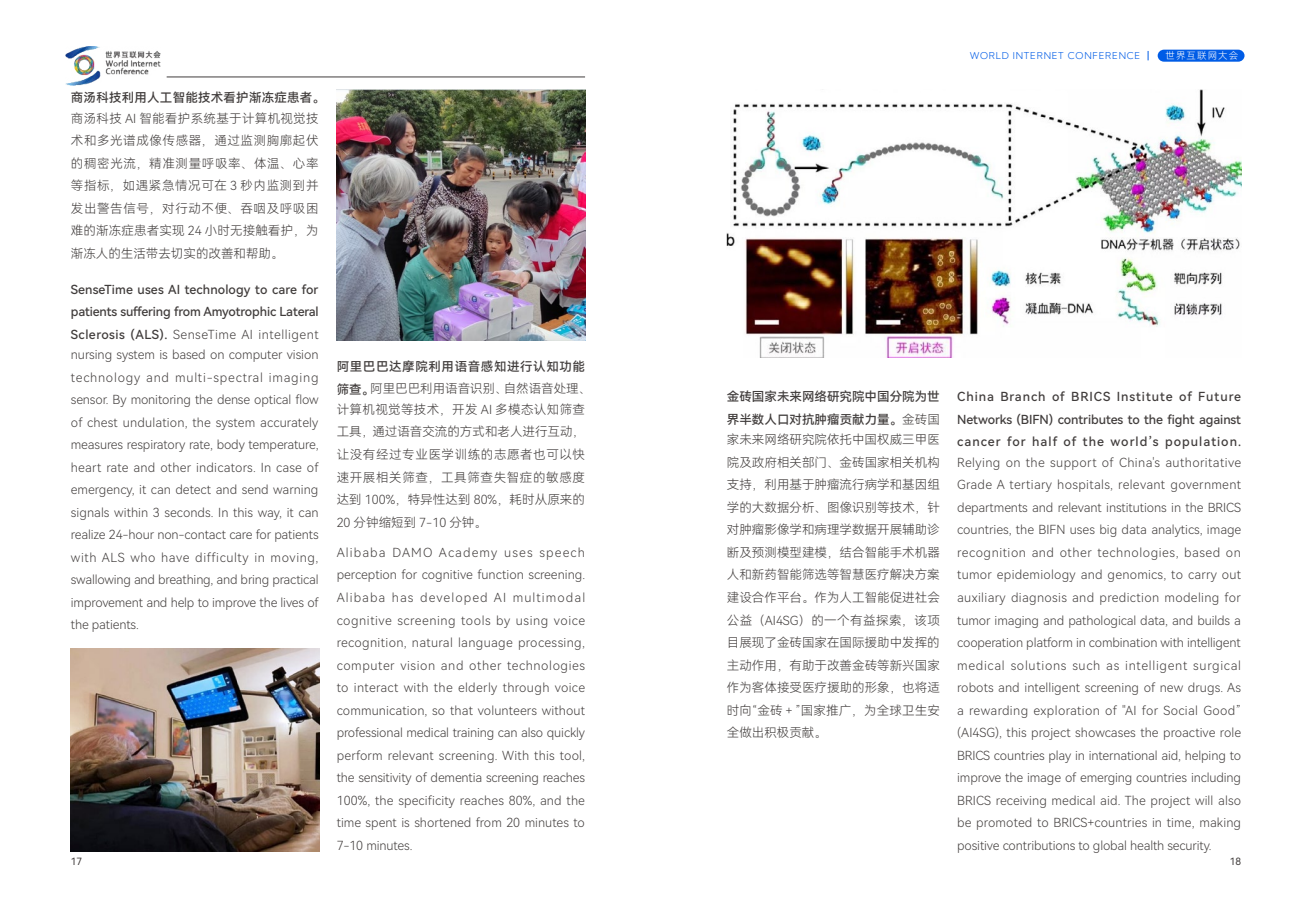
<style>
.page{position:relative;width:1312px;height:922px;background:#fff}
.page>*{position:absolute;margin:0;border:0;box-sizing:border-box;transform-origin:0 0}
.t1{font:12.5px/22.5px "Harmony OS Sans SC Light";color:#413d3c;text-align:justify}
.t2{font:12.5px/22.5px "Harmony OS Sans SC Medium";letter-spacing:.01em;color:#413d3c}
.t3{font:12.5px/22.5px "Harmony OS Sans SC Medium";letter-spacing:-.01em;color:#413d3c}
.t4{font:12.5px "Harmony OS Sans SC Medium";letter-spacing:.05em;color:#413d3c}
.t5{font:10px "Harmony OS Sans SC";color:#413d3c}
.t6{font:300 9.38px "Kumbh Sans";letter-spacing:.08em;color:#005ce6}
.t7{font:9.38px "Harmony OS Sans SC Light";letter-spacing:.12em;color:#fff}
.s1{font-family:"Harmony OS Sans SC Medium"}
.s2{font-family:"Harmony OS Sans SC Light"}
</style>
<div class="page">
<svg style="left:1157px;top:50px;width:87px;height:12px"></svg>
<img style="left:66px;top:46px;width:94px;height:40px">
<hr style="left:167px;top:77px;width:418px;height:1px;background:#413d3c">
<img style="left:726px;top:89px;width:514px;height:269px">
<img style="left:336px;top:89px;width:249px;height:251px">
<img style="left:71px;top:648px;width:248px;height:202px">
<p class="t2" style="left:71px;top:86px;width:255px">商汤科技利用人工智能技术看护渐冻症患者。</p>
<p class="t1" style="left:71px;top:106px;width:249px">商汤科技 AI 智能看护系统基于计算机视觉技术和多光谱成像传感器，通过监测胸廓起伏的稠密光流，精准测量呼吸率、体温、心率等指标，如遇紧急情况可在 3 秒内监测到并发出警告信号，对行动不便、吞咽及呼吸困难的渐冻症患者实现 24 小时无接触看护，为渐冻人的生活带去切实的改善和帮助。</p>
<p class="t3" style="left:71px;top:277px;width:249px">SenseTime uses AI technology to care for patients suffering from Amyotrophic Lateral</p>
<p class="t1" style="left:71px;top:323px;width:249px;line-height:20.5px"><span class="s1">Sclerosis (ALS).</span> SenseTime AI intelligent nursing system is based on computer vision</p>
<p class="t1" style="left:71px;top:365px;width:249px">technology and multi-spectral imaging sensor. By monitoring the dense optical flow of chest undulation, the system accurately measures respiratory rate, body temperature, heart rate and other indicators. In case of emergency, it can detect and send warning signals within 3 seconds. In this way, it can realize 24-hour non-contact care for patients with ALS who have difficulty in moving, swallowing and breathing, and bring practical improvement and help to improve the lives of the patients.</p>
<p class="t4" style="left:336px;top:358px;width:250px">阿里巴巴达摩院利用语音感知进行认知功能</p>
<p class="t1" style="left:336px;top:378px;width:256px;line-height:20.5px"><span class="s1">筛查。</span>阿里巴巴利用语音识别、自然语音处理、计算机视觉等技术，开发 AI 多模态认知筛查</p>
<p class="t1" style="left:336px;top:420px;width:250px">工具，通过语音交流的方式和老人进行互动，让没有经过专业医学训练的志愿者也可以快速开展相关筛查，工具筛查失智症的敏感度达到 100%，特异性达到 80%，耗时从原来的20 分钟缩短到 7-10 分钟。</p>
<p class="t1" style="left:336px;top:540px;width:250px">Alibaba DAMO Academy uses speech perception for cognitive function screening.<br>Alibaba has developed AI multimodal cognitive screening tools by using voice recognition, natural language processing, computer vision and other technologies to interact with the elderly through voice communication, so that volunteers without professional medical training can also quickly perform relevant screening. With this tool, the sensitivity of dementia screening reaches 100%, the specificity reaches 80%, and the time spent is shortened from 20 minutes to 7-10 minutes.</p>
<p class="t6" style="left:969px;top:51px;width:172px">WORLD INTERNET CONFERENCE</p>
<p class="t7" style="left:1165px;top:49px;width:74px">世界互联网大会</p>
<p class="t2" style="left:726px;top:385px;width:214px">金砖国家未来网络研究院中国分院为世界半数人口对抗肿瘤贡献力量。<span class="s2">金砖国</span></p>
<p class="t1" style="left:726px;top:428px;width:214px">家未来网络研究院依托中国权威三甲医院及政府相关部门、金砖国家相关机构支持，利用基于肿瘤流行病学和基因组学的大数据分析、图像识别等技术，针对肿瘤影像学和病理学数据开展辅助诊断及预测模型建模，结合智能手术机器人和新药智能筛选等智慧医疗解决方案建设合作平台。作为人工智能促进社会公益（AI4SG）的一个有益探索，该项目展现了金砖国家在国际援助中发挥的主动作用，有助于改善金砖等新兴国家作为客体接受医疗援助的形象，也将适时向“金砖＋”国家推广，为全球卫生安全做出积极贡献。</p>
<p class="t2" style="left:957px;top:385px;width:285px;text-align:justify">China Branch of BRICS Institute of Future Networks (BIFN) contributes to the fight against cancer for half of the world’s population.</p>
<p class="t1" style="left:957px;top:450px;width:285px">Relying on the support of China's authoritative Grade A tertiary hospitals, relevant government departments and relevant institutions in the BRICS countries, the BIFN uses big data analytics, image recognition and other technologies, based on tumor epidemiology and genomics, to carry out auxiliary diagnosis and prediction modeling for tumor imaging and pathological data, and builds a cooperation platform in combination with intelligent medical solutions such as intelligent surgical robots and intelligent screening of new drugs. As a rewarding exploration of "AI for Social Good” (AI4SG), this project showcases the proactive role BRICS countries play in international aid, helping to improve the image of emerging countries including BRICS receiving medical aid. The project will also be promoted to BRICS+countries in time, making positive contributions to global health security.</p>
<p class="t5" style="left:71px;top:854px;width:13px">17</p>
<p class="t5" style="left:1229px;top:854px;width:13px">18</p>
</div>
